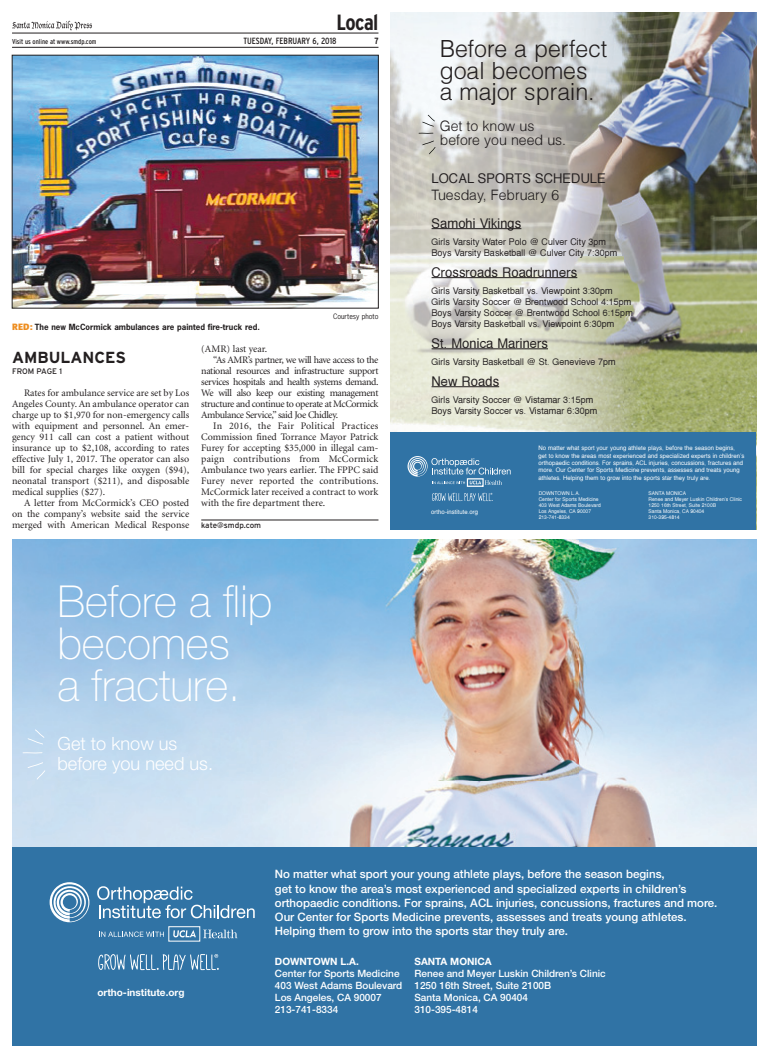
<style>
.page{position:relative;width:769px;height:1057px;background:#fff}
.page>*{position:absolute;margin:0;border:0;box-sizing:border-box;transform-origin:0 0}
.t1{font:44.1px/42.3px "Helvetica Neue LT Std Th+JIMFFO";color:#fff}
.t2{font:23.6px/21.5px "Helvetica Light+T42+WYUVCB";color:#231f20}
.t3{font:700 condensed 22px "Interstate";letter-spacing:-.03em;color:#231f20}
.t4{font:18.3px/20.1px "Helvetica Neue LT Std Lt+PMNOMM";color:#fff}
.t5{font:700 16px "Interstate";color:#231f20}
.t6{font:14.4px/13.3px "Helvetica Light+T42+WYUVCB";color:#231f20}
.t7{font:13.3px "Helvetica+T42+SBXBGP";color:#231f20}
.t8{font:11.6px/14.1px "Helvetica Neue LT Std Md+YESHZM";color:#fff}
.t9{font:10.1px/12.1px "Helvetica Neue LT Std Md+YESHZM";color:#fff}
.t10{font:10.1px "Helvetica Neue LT Std Bd+CCFBLS";color:#fff}
.t11{font:10px/11px "Minion";color:#231f20;text-align:justify}
.t12{font:10px "Minion";letter-spacing:-.04em;color:#231f20}
.t13{font:10px "Minion";letter-spacing:.02em;color:#231f20}
.t14{font:9.2px/11.1px "Helvetica+T42+SBXBGP";color:#231f20}
.t15{font:condensed 9px "Interstate";color:#231f20}
.t16{font:700 condensed 9px "Interstate";color:#231f20}
.t17{font:700 8px "News Gothic";color:#231f20}
.t18{font:8px "Interstate";color:#231f20}
.t19{font:condensed 7px "Interstate";color:#231f20}
.t20{font:7px "News Gothic";color:#231f20}
.t21{font:6.2px/7.4px "Helvetica+T42+SBXBGP";color:#fff}
.t22{font:5.1px/6.2px "Helvetica+T42+SBXBGP";color:#fff}
.s1{font-family:"Formata";font-size:9px;color:#ee8e21}
</style>
<div class="page">
<hr style="left:201px;top:519px;width:177px;height:1px;background:#231f20">
<hr style="left:12px;top:33px;width:366px;height:1px;background:#231f20">
<hr style="left:12px;top:47px;width:366px;height:1px;background:#231f20">
<svg style="left:12px;top:21px;width:80px;height:9px"></svg>
<div style="left:390px;top:431px;width:365px;height:98px;background:#3073a5"></div>
<svg style="left:407px;top:456px;width:103px;height:30px"></svg>
<svg style="left:432px;top:492px;width:60px;height:9px"></svg>
<img style="left:390px;top:13px;width:365px;height:418px">
<svg style="left:418px;top:133px;width:15px;height:1px"></svg>
<svg style="left:422px;top:115px;width:12px;height:12px"></svg>
<svg style="left:422px;top:140px;width:13px;height:14px"></svg>
<hr style="left:431px;top:228px;width:57px;height:1px;background:#231f20">
<hr style="left:488px;top:228px;width:33px;height:1px;background:#231f20">
<hr style="left:431px;top:277px;width:146px;height:1px;background:#231f20">
<hr style="left:431px;top:348px;width:116px;height:1px;background:#231f20">
<hr style="left:431px;top:386px;width:68px;height:1px;background:#231f20">
<img style="left:12px;top:539px;width:744px;height:307px">
<div style="left:12px;top:846px;width:744px;height:199px;background:#3073a5"></div>
<svg style="left:203px;top:929px;width:34px;height:8px"></svg>
<svg style="left:99px;top:931px;width:65px;height:5px"></svg>
<svg style="left:97px;top:886px;width:157px;height:31px"></svg>
<svg style="left:50px;top:882px;width:39px;height:39px"></svg>
<div style="left:168px;top:925px;width:32px;height:16px;border:1px solid #fff"></div>
<svg style="left:173px;top:930px;width:23px;height:7px"></svg>
<svg style="left:98px;top:954px;width:121px;height:16px"></svg>
<svg style="left:23px;top:752px;width:19px;height:1px"></svg>
<svg style="left:28px;top:729px;width:16px;height:15px"></svg>
<svg style="left:28px;top:762px;width:17px;height:17px"></svg>
<img style="left:14px;top:57px;width:362px;height:249px">
<h3 class="t3" style="left:336px;top:14px;width:43px">Local</h3>
<p class="t19" style="left:12px;top:38px;width:86px">Visit us online at www.smdp.com</p>
<p class="t16" style="left:374px;top:37px;width:6px">7</p>
<p class="t15" style="left:243px;top:37px;width:95px">TUESDAY, FEBRUARY 6, 2018</p>
<p class="t17" style="left:12px;top:324px;width:249px"><span class="s1">RED:</span> The new McCormick ambulances are painted fire-truck red.</p>
<p class="t20" style="left:333px;top:314px;width:47px">Courtesy photo</p>
<h3 class="t5" style="left:12px;top:351px;width:115px">AMBULANCES</h3>
<p class="t18" style="left:12px;top:368px;width:52px">FROM PAGE 1</p>
<p class="t11" style="left:12px;top:388px;width:179px;text-indent:12px">Rates for ambulance service are set by Los Angeles County. An ambulance operator can charge up to $1,970 for non-emergency calls with equipment and personnel. An emer&shy;gency 911 call can cost a patient without insurance up to $2,108, according to rates effective July 1, 2017. The operator can also bill for special charges like oxygen ($94), neonatal transport ($211), and disposable medical supplies ($27).</p>
<p class="t11" style="left:12px;top:498px;width:179px;text-indent:12px">A letter from McCormick’s CEO posted on the company’s website said the service merged with American Medical Response</p>
<p class="t11" style="left:201px;top:344px;width:67px">(AMR) last year.</p>
<p class="t12" style="left:213px;top:356px;width:166px">“As AMR’s partner, we will have access to the</p>
<p class="t12" style="left:201px;top:367px;width:178px">national resources and infrastructure support</p>
<p class="t12" style="left:201px;top:378px;width:179px">services hospitals and health systems demand.</p>
<p class="t12" style="left:201px;top:389px;width:178px">We will also keep our existing management</p>
<p class="t12" style="left:201px;top:400px;width:178px">structure and continue to operate at McCormick</p>
<p class="t12" style="left:201px;top:411px;width:138px">Ambulance Service,” said Joe Chidley.</p>
<p class="t13" style="left:213px;top:422px;width:166px">In 2016, the Fair Political Practices</p>
<p class="t11" style="left:201px;top:432px;width:179px">Commission fined Torrance Mayor Patrick</p>
<p class="t11" style="left:201px;top:443px;width:178px">Furey for accepting $35,000 in illegal cam-</p>
<p class="t13" style="left:201px;top:455px;width:179px">paign contributions from McCormick</p>
<p class="t11" style="left:201px;top:465px;width:178px">Ambulance two years earlier. The FPPC said</p>
<p class="t11" style="left:201px;top:476px;width:178px">Furey never reported the contributions.</p>
<p class="t11" style="left:201px;top:487px;width:178px">McCormick later received a contract to work</p>
<p class="t11" style="left:201px;top:498px;width:125px">with the fire department there.</p>
<p class="t18" style="left:201px;top:522px;width:61px">kate@smdp.com</p>
<h1 class="t1" style="left:57px;top:580px;width:216px">Before a flip becomes<br>a fracture.</h1>
<h3 class="t4" style="left:57px;top:733px;width:157px">Get to know us before you need us.</h3>
<h2 class="t2" style="left:439px;top:41px;width:169px">Before a perfect goal becomes<br>a major sprain.</h2>
<h3 class="t6" style="left:439px;top:121px;width:128px">Get to know us before you need us.</h3>
<h3 class="t7" style="left:431px;top:174px;width:176px">LOCAL SPORTS SCHEDULE</h3>
<h3 class="t6" style="left:431px;top:189px;width:129px">Tuesday, February 6</h3>
<h3 class="t7" style="left:431px;top:218px;width:91px">Samohi Vikings</h3>
<p class="t14" style="left:431px;top:237px;width:187px">Girls Varsity Water Polo @ Culver City 3pm<br>Boys Varsity Basketball @ Culver City 7:30pm</p>
<h3 class="t7" style="left:431px;top:267px;width:147px">Crossroads Roadrunners</h3>
<p class="t14" style="left:431px;top:286px;width:203px">Girls Varsity Basketball vs. Viewpoint 3:30pm Girls Varsity Soccer @ Brentwood School 4:15pm Boys Varsity Soccer @ Brentwood School 6:15pm Boys Varsity Basketball vs. Viewpoint 6:30pm</p>
<h3 class="t7" style="left:431px;top:338px;width:118px">St. Monica Mariners</h3>
<p class="t14" style="left:431px;top:357px;width:185px">Girls Varsity Basketball @ St. Genevieve 7pm</p>
<h3 class="t7" style="left:431px;top:376px;width:69px">New Roads</h3>
<p class="t14" style="left:431px;top:395px;width:167px">Girls Varsity Soccer @ Vistamar 3:15pm<br>Boys Varsity Soccer vs. Vistamar 6:30pm</p>
<p class="t21" style="left:538px;top:444px;width:207px">No matter what sport your young athlete plays, before the season begins, get to know the areas most experienced and specialized experts in children’s orthopaedic conditions. For sprains, ACL injuries, concussions, fractures and more. Our Center for Sports Medicine prevents, assesses and treats young athletes. Helping them to grow into the sports star they truly are.</p>
<p class="t22" style="left:538px;top:490px;width:64px">DOWNTOWN L.A.<br>Center for Sports Medicine<br>403 West Adams Boulevard<br>Los Angeles, CA 90007<br>213-741-8334</p>
<p class="t22" style="left:648px;top:490px;width:95px">SANTA MONICA<br>Renee and Meyer Luskin Children’s Clinic<br>1250 16th Street, Suite 2100B<br>Santa Monica, CA 90404<br>310-395-4814</p>
<p class="t21" style="left:431px;top:509px;width:48px">ortho-institute.org</p>
<p class="t10" style="left:97px;top:985px;width:89px">ortho-institute.org</p>
<p class="t8" style="left:275px;top:868px;width:444px">No matter what sport your young athlete plays, before the season begins,<br>get to know the area’s most experienced and specialized experts in children’s orthopaedic conditions. For sprains, ACL injuries, concussions, fractures and more.<br>Our Center for Sports Medicine prevents, assesses and treats young athletes.<br>Helping them to grow into the sports star they truly are.</p>
<p class="t10" style="left:275px;top:954px;width:85px">DOWNTOWN L.A.</p>
<p class="t9" style="left:275px;top:967px;width:129px">Center for Sports Medicine<br>403 West Adams Boulevard<br>Los Angeles, CA 90007<br>213-741-8334</p>
<p class="t10" style="left:414px;top:954px;width:79px">SANTA MONICA</p>
<p class="t9" style="left:414px;top:967px;width:192px">Renee and Meyer Luskin Children’s Clinic<br>1250 16th Street, Suite 2100B<br>Santa Monica, CA 90404<br>310-395-4814</p>
</div>
